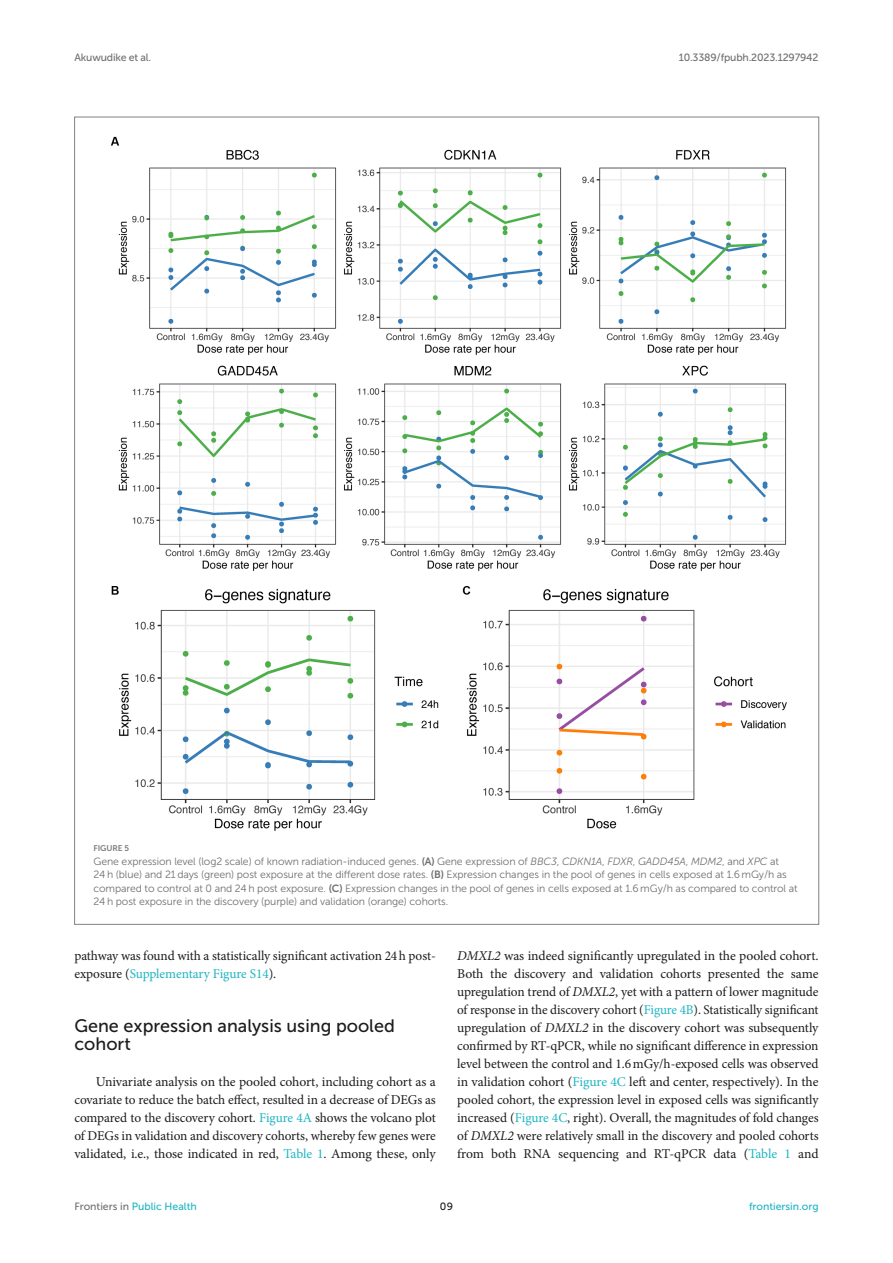
<style>
.page{position:relative;width:893px;height:1263px;background:#fff}
.page>*{position:absolute;margin:0;border:0;box-sizing:border-box;transform-origin:0 0}
.HEAD_2{font:18px/18px "Museo Sans 500";color:#1b1c1b}
.TEXT_FLUSH{font:13.5px/18px "Minion Pro";letter-spacing:-.005em;color:#1b1c1b;text-align:justify}
.FIG_LEG{font:10.5px/13.5px "Museo Sans 300";letter-spacing:-.01em;color:#706f70}
.t1{font:10.5px "Museo Sans 500";letter-spacing:-.015em;color:#706f70}
.t2{font:10.5px "Museo Sans 500";color:#1db5c3}
.t3{font:10.5px "Museo Sans 500";color:#1b1c1b}
.FIG_HD{font:8.25px "Museo Sans 700";letter-spacing:-.01em;color:#7e7f7f}
.s1{font-family:"Museo Sans 700"}
.s2{font-style:italic}
.s3{color:#1db5c3}
.s4{color:#706f70}
</style>
<div class="page">
<img style="left:111px;top:136px;width:676px;height:695px">
<p class="t1" style="left:74px;top:51px;width:78px">Akuwudike et al.</p>
<p class="t1" style="left:679px;top:51px;width:141px">10.3389/fpubh.2023.1297942</p>
<p class="FIG_HD" style="left:94px;top:844px;width:37px">FIGURE 5</p>
<p class="FIG_LEG" style="left:94px;top:855px;width:706px">Gene expression level (log2 scale) of known radiation-induced genes. <span class="s1">(A)</span> Gene expression of <span class="s2">BBC3</span>, <span class="s2">CDKN1A</span>, <span class="s2">FDXR</span>, <span class="s2">GADD45A</span>, <span class="s2">MDM2</span>, and <span class="s2">XPC</span> at<br>24 h (blue) and 21 days (green) post exposure at the different dose rates. <span class="s1">(B)</span> Expression changes in the pool of genes in cells exposed at 1.6 mGy/h as compared to control at 0 and 24 h post exposure. <span class="s1">(C)</span> Expression changes in the pool of genes in cells exposed at 1.6 mGy/h as compared to control at 24 h post exposure in the discovery (purple) and validation (orange) cohorts.</p>
<p class="TEXT_FLUSH" style="left:74px;top:947px;width:363px">pathway was found with a statistically significant activation 24h post&shy;exposure (<span class="s3">Supplementary Figure S14</span>).</p>
<p class="HEAD_2" style="left:74px;top:1017px;width:322px">Gene expression analysis using pooled cohort</p>
<p class="TEXT_FLUSH" style="left:74px;top:1073px;width:363px;text-indent:21px">Univariate analysis on the pooled cohort, including cohort as a covariate to reduce the batch effect, resulted in a decrease of DEGs as compared to the discovery cohort. <span class="s3">Figure 4A</span> shows the volcano plot of DEGs in validation and discovery cohorts, whereby few genes were validated, i.e., those indicated in red, <span class="s3">Table 1</span>. Among these, only</p>
<p class="TEXT_FLUSH" style="left:457px;top:947px;width:363px"><span class="s2">DMXL2</span> was indeed significantly upregulated in the pooled cohort.<br>Both the discovery and validation cohorts presented the same upregulation trend of <span class="s2">DMXL2</span>, yet with a pattern of lower magnitude of response in the discovery cohort (<span class="s3">Figure 4B</span>). Statistically significant upregulation of <span class="s2">DMXL2</span> in the discovery cohort was subsequently confirmed by RT-qPCR, while no significant difference in expression level between the control and 1.6mGy/h-exposed cells was observed in validation cohort (<span class="s3">Figure 4C</span> left and center, respectively). In the pooled cohort, the expression level in exposed cells was significantly increased (<span class="s3">Figure 4C</span>, right). Overall, the magnitudes of fold changes of <span class="s2">DMXL2</span> were relatively small in the discovery and pooled cohorts from both RNA sequencing and RT-qPCR data (<span class="s3">Table 1</span> and</p>
<p class="t2" style="left:74px;top:1200px;width:124px"><span class="s4">Frontiers in</span> Public Health</p>
<p class="t3" style="left:440px;top:1200px;width:15px">09</p>
<p class="t2" style="left:749px;top:1200px;width:71px">frontiersin.org</p>
</div>
